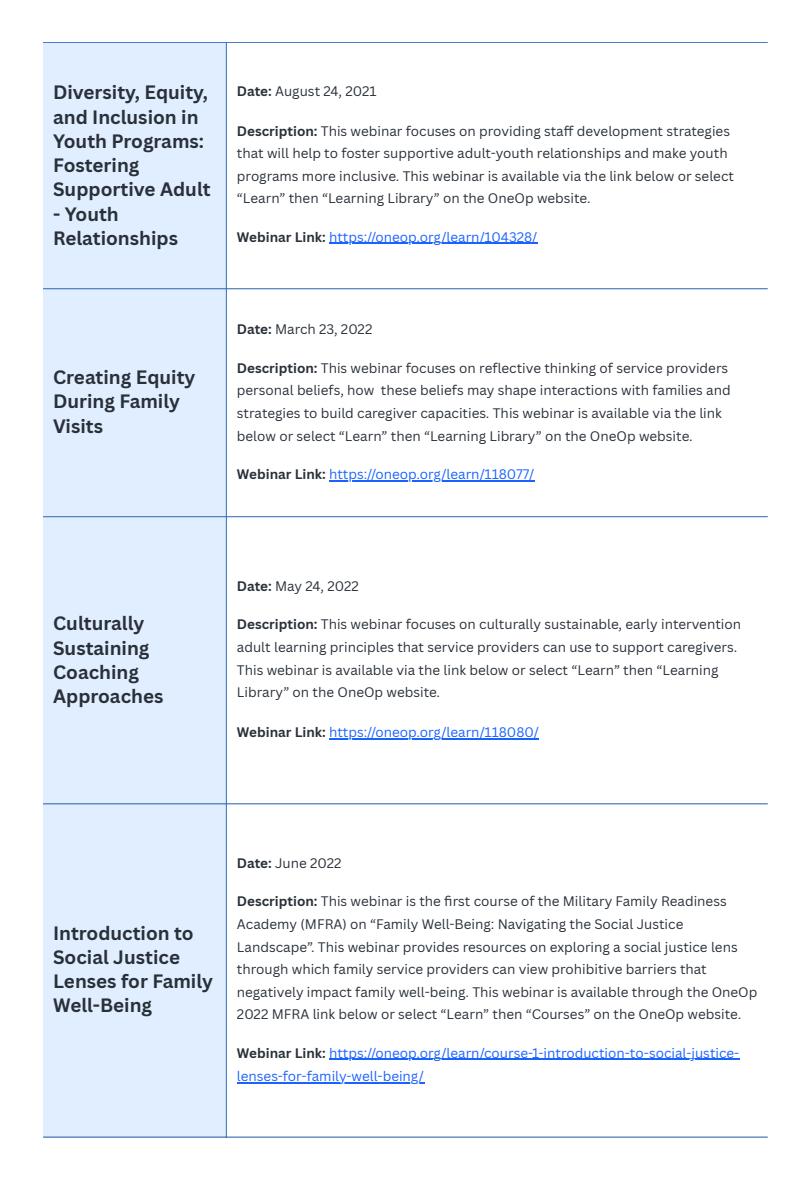
<style>
.page{position:relative;width:810px;height:1181px;background:#fff}
.page>*{position:absolute;margin:0;border:0;box-sizing:border-box;transform-origin:0 0}
.t1{font:700 18.9px/24.2px "Canva Sans";color:#293039}
.t2{font:13.5px/22.5px "Canva Sans";color:#293039}
.t3{font:13.5px/23.2px "Canva Sans";color:#1a62ff}
.s1{font-weight:700}
.s2{font-weight:700;color:#293039}
</style>
<div class="page">
<div style="left:43px;top:43px;width:183px;height:1093px;background:#e0eeff"></div>
<hr style="left:329px;top:243px;width:209px;height:1px;background:#1a62ff">
<hr style="left:329px;top:480px;width:205px;height:1px;background:#1a62ff">
<hr style="left:329px;top:738px;width:210px;height:1px;background:#1a62ff">
<hr style="left:329px;top:1058px;width:410px;height:1px;background:#1a62ff">
<hr style="left:237px;top:1082px;width:187px;height:1px;background:#1a62ff">
<hr style="left:226px;top:42px;width:1px;height:1095px;background:#3b75c2">
<hr style="left:42px;top:42px;width:726px;height:1px;background:#3b75c2">
<hr style="left:43px;top:288px;width:725px;height:1px;background:#3b75c2">
<hr style="left:43px;top:516px;width:725px;height:1px;background:#3b75c2">
<hr style="left:43px;top:803px;width:725px;height:1px;background:#3b75c2">
<hr style="left:43px;top:1136px;width:725px;height:1px;background:#3b75c2">
<hr style="left:42px;top:1180px;width:726px;height:1px;background:#3b75c2">
<p class="t1" style="left:53px;top:80px;width:159px">Diversity, Equity, and Inclusion in<br>Youth Programs:<br>Fostering<br>Supportive Adult</p>
<p class="t1" style="left:53px;top:201px;width:126px">- Youth<br>Relationships</p>
<h1 class="t2" style="left:237px;top:80px;width:141px"><span class="s1">Date:</span> August 24, 2021</h1>
<h1 class="t2" style="left:237px;top:119px;width:499px"><span class="s1">Description:</span> This webinar focuses on providing staff development strategies that will help to foster supportive adult-youth relationships and make youth programs more inclusive. This webinar is available via the link below or select “Learn” then “Learning Library” on the OneOp website.</h1>
<h1 class="t3" style="left:237px;top:225px;width:302px"><span class="s2">Webinar Link:</span> https://oneop.org/learn/104328/</h1>
<p class="t1" style="left:53px;top:365px;width:144px">Creating Equity<br>During Family<br>Visits</p>
<h1 class="t2" style="left:237px;top:317px;width:137px"><span class="s1">Date:</span> March 23, 2022</h1>
<h1 class="t2" style="left:237px;top:356px;width:495px"><span class="s1">Description:</span> This webinar focuses on reflective thinking of service providers personal beliefs, how these beliefs may shape interactions with families and strategies to build caregiver capacities. This webinar is available via the link below or select “Learn” then “Learning Library” on the OneOp website.</h1>
<h1 class="t3" style="left:237px;top:462px;width:299px"><span class="s2">Webinar Link:</span> https://oneop.org/learn/118077/</h1>
<p class="t1" style="left:53px;top:611px;width:112px">Culturally<br>Sustaining<br>Coaching<br>Approaches</p>
<h1 class="t2" style="left:237px;top:574px;width:123px"><span class="s1">Date:</span> May 24, 2022</h1>
<h1 class="t2" style="left:237px;top:613px;width:506px"><span class="s1">Description:</span> This webinar focuses on culturally sustainable, early intervention adult learning principles that service providers can use to support caregivers.<br>This webinar is available via the link below or select “Learn” then “Learning Library” on the OneOp website.</h1>
<h1 class="t3" style="left:237px;top:720px;width:304px"><span class="s2">Webinar Link:</span> https://oneop.org/learn/118080/</h1>
<p class="t1" style="left:53px;top:920px;width:162px">Introduction to<br>Social Justice<br>Lenses for Family<br>Well-Being</p>
<h1 class="t2" style="left:237px;top:851px;width:106px"><span class="s1">Date:</span> June 2022</h1>
<h1 class="t2" style="left:237px;top:889px;width:522px"><span class="s1">Description:</span> This webinar is the fi rst course of the Military Family Readiness Academy (MFRA) on “Family Well-Being: Navigating the Social Justice Landscape”. This webinar provides resources on exploring a social justice lens through which family service providers can view prohibitive barriers that negatively impact family well-being. This webinar is available through the OneOp 2022 MFRA link below or select “Learn” then “Courses” on the OneOp website.</h1>
<h1 class="t3" style="left:237px;top:1041px;width:504px"><span class="s2">Webinar Link:</span> https://oneop.org/learn/course-1-introduction-to-social-justice&shy;lenses-for-family-well-being/</h1>
</div>
